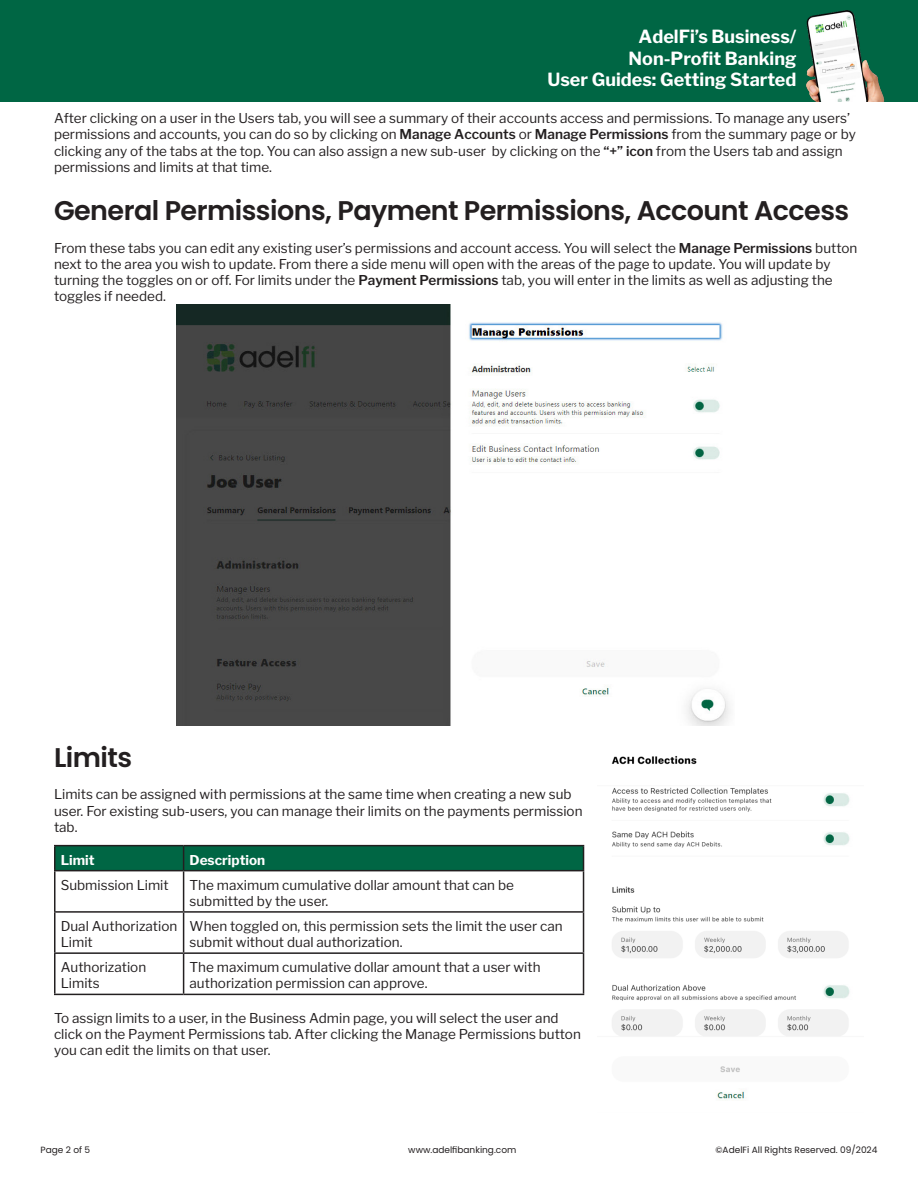
<style>
.page{position:relative;width:918px;height:1188px;background:#fff}
.page>*{position:absolute;margin:0;border:0;box-sizing:border-box;transform-origin:0 0}
.t1{font:600 27px "Poppins";letter-spacing:-.02em;color:#231f20}
.t2{font:700 18px/21.6px "Libre Franklin";color:#fff;text-align:right}
.t3{font:13.5px/16.2px "Libre Franklin";color:#231f20}
.t4{font:700 13.5px "Libre Franklin";color:#fff}
.t5{font:9px "Poppins";color:#231f20}
.s1{font-weight:600}
</style>
<div class="page">
<div style="left:0;top:0;width:918px;height:101px;background:#064"></div>
<img style="left:807px;top:11px;width:77px;height:90px">
<img style="left:177px;top:305px;width:553px;height:421px">
<hr style="left:54px;top:845px;width:130px;height:1px;background:#231f20">
<hr style="left:54px;top:846px;width:2px;height:24px;background:#231f20">
<hr style="left:184px;top:845px;width:400px;height:1px;background:#231f20">
<div style="left:55px;top:846px;width:529px;height:24px;background:#064"></div>
<hr style="left:54px;top:870px;width:130px;height:1px;background:#231f20">
<hr style="left:54px;top:871px;width:2px;height:40px;background:#231f20">
<hr style="left:184px;top:870px;width:400px;height:1px;background:#231f20">
<hr style="left:183px;top:871px;width:1px;height:40px;background:#231f20">
<hr style="left:583px;top:871px;width:1px;height:40px;background:#231f20">
<hr style="left:54px;top:911px;width:130px;height:2px;background:#231f20">
<hr style="left:54px;top:913px;width:2px;height:39px;background:#231f20">
<hr style="left:184px;top:911px;width:400px;height:2px;background:#231f20">
<hr style="left:183px;top:913px;width:1px;height:39px;background:#231f20">
<hr style="left:583px;top:913px;width:1px;height:39px;background:#231f20">
<hr style="left:54px;top:952px;width:130px;height:2px;background:#231f20">
<hr style="left:54px;top:954px;width:2px;height:40px;background:#231f20">
<hr style="left:184px;top:952px;width:400px;height:2px;background:#231f20">
<hr style="left:183px;top:954px;width:1px;height:40px;background:#231f20">
<hr style="left:583px;top:954px;width:1px;height:40px;background:#231f20">
<hr style="left:54px;top:994px;width:130px;height:1px;background:#231f20">
<hr style="left:184px;top:994px;width:400px;height:1px;background:#231f20">
<img style="left:611px;top:756px;width:237px;height:317px">
<img style="left:717px;top:1091px;width:27px;height:9px">
<img style="left:822px;top:792px;width:28px;height:15px">
<img style="left:822px;top:831px;width:28px;height:15px">
<img style="left:822px;top:984px;width:28px;height:16px">
<h2 class="t2" style="left:547px;top:26px;width:251px">AdelFi’s Business/<br>Non-Profit Banking<br>User Guides: Getting Started</h2>
<p class="t3" style="left:54px;top:110px;width:803px">After clicking on a user in the Users tab, you will see a summary of their accounts access and permissions. To manage any users’ permissions and accounts, you can do so by clicking on <span class="s1">Manage Accounts</span> or <span class="s1">Manage Permissions</span> from the summary page or by clicking any of the tabs at the top. You can also assign a new sub-user by clicking on the <span class="s1">“+” icon</span> from the Users tab and assign permissions and limits at that time.</p>
<p class="t1" style="left:54px;top:195px;width:797px">General Permissions, Payment Permissions, Account Access</p>
<p class="t3" style="left:54px;top:240px;width:805px">From these tabs you can edit any existing user’s permissions and account access. You will select the <span class="s1">Manage Permissions</span> button next to the area you wish to update. From there a side menu will open with the areas of the page to update. You will update by turning the toggles on or off. For limits under the <span class="s1">Payment Permissions</span> tab, you will enter in the limits as well as adjusting the toggles if needed.</p>
<p class="t1" style="left:54px;top:742px;width:80px">Limits</p>
<p class="t3" style="left:54px;top:786px;width:530px">Limits can be assigned with permissions at the same time when creating a new sub user. For existing sub-users, you can manage their limits on the payments permission tab.</p>
<p class="t4" style="left:61px;top:852px;width:35px">Limit</p>
<p class="t4" style="left:190px;top:852px;width:77px">Description</p>
<p class="t3" style="left:61px;top:877px;width:109px">Submission Limit</p>
<p class="t3" style="left:190px;top:877px;width:326px">The maximum cumulative dollar amount that can be submitted by the user.</p>
<p class="t3" style="left:61px;top:918px;width:118px">Dual Authorization<br>Limit</p>
<p class="t3" style="left:190px;top:918px;width:375px">When toggled on, this permission sets the limit the user can submit without dual authorization.</p>
<p class="t3" style="left:61px;top:959px;width:87px">Authorization<br>Limits</p>
<p class="t3" style="left:190px;top:959px;width:352px">The maximum cumulative dollar amount that a user with authorization permission can approve.</p>
<p class="t3" style="left:54px;top:1010px;width:528px">To assign limits to a user, in the Business Admin page, you will select the user and click on the Payment Permissions tab. After clicking the Manage Permissions button you can edit the limits on that user.</p>
<p class="t5" style="left:40px;top:1145px;width:51px">Page 2 of 5</p>
<p class="t5" style="left:408px;top:1145px;width:110px">www.adelfibanking.com</p>
<p class="t5" style="left:716px;top:1145px;width:163px">©AdelFi All Rights Reserved. 09/2024</p>
</div>
